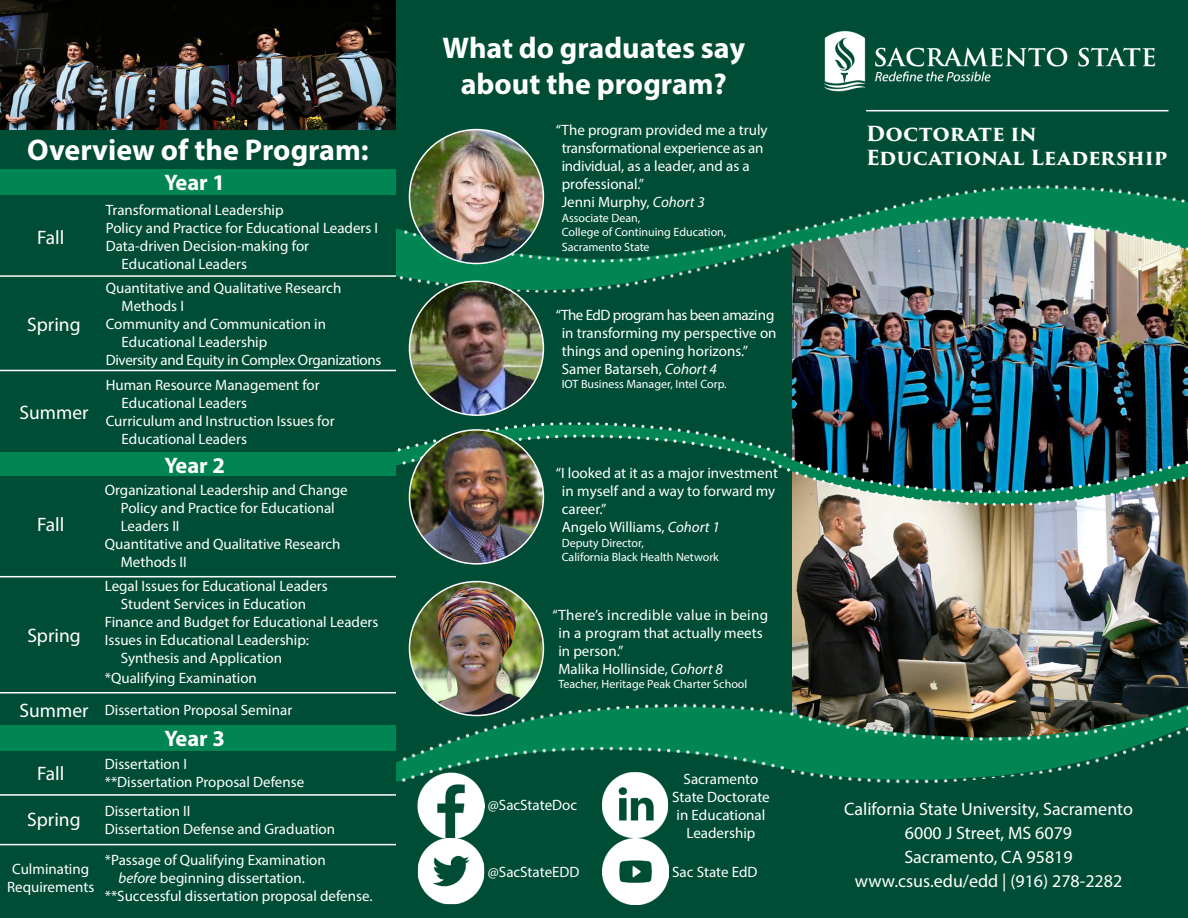
<style>
.page{position:relative;width:1188px;height:918px;background:#fff}
.page>*{position:absolute;margin:0;border:0;box-sizing:border-box;transform-origin:0 0}
.t1{font:700 30px/36px "Myriad Pro";color:#fff;text-align:center}
.t2{font:700 22.5px "Myriad Pro";color:#fff}
.t3{font:700 20.25px "Trajan Pro 3";color:#fff}
.t4{font:19.5px "Myriad Pro";color:#fff}
.t5{font:18px "Myriad Pro";color:#fff}
.t6{font:15px/18px "Myriad Pro";color:#fff}
.t7{font:15px/18px "Myriad Pro";letter-spacing:-.02em;color:#fff}
.t8{font:12px "Myriad Pro";color:#fff}
.s1{font-style:italic}
</style>
<div class="page">
<div style="left:0;top:130px;width:410px;height:788px;background:#004d36"></div>
<div style="left:0;top:453px;width:410px;height:23px;background:#008553"></div>
<div style="left:0;top:169px;width:410px;height:25px;background:#008553"></div>
<div style="left:0;top:725px;width:410px;height:26px;background:#008553"></div>
<img style="left:0;top:0;width:396px;height:130px">
<hr style="left:0;top:275px;width:403px;height:2px;background:#fff">
<hr style="left:0;top:370px;width:403px;height:1px;background:#fff">
<hr style="left:0;top:576px;width:403px;height:1px;background:#fff">
<hr style="left:0;top:692px;width:403px;height:1px;background:#fff">
<hr style="left:0;top:794px;width:403px;height:2px;background:#fff">
<hr style="left:0;top:844px;width:403px;height:1px;background:#fff">
<div style="left:778px;top:0;width:410px;height:918px;background:#004d36"></div>
<img style="left:792px;top:261px;width:396px;height:183px">
<img style="left:792px;top:506px;width:396px;height:188px">
<div style="left:396px;top:0;width:396px;height:918px;background:#004d36"></div>
<svg style="left:396px;top:228px;width:401px;height:62px"></svg>
<svg style="left:396px;top:694px;width:792px;height:88px"></svg>
<svg style="left:394px;top:425px;width:404px;height:41px"></svg>
<img style="left:823px;top:30px;width:333px;height:62px">
<hr style="left:866px;top:110px;width:302px;height:1px;background:#fff">
<img style="left:778px;top:184px;width:410px;height:77px">
<img style="left:780px;top:444px;width:408px;height:62px">
<img style="left:788px;top:696px;width:400px;height:88px">
<img style="left:410px;top:582px;width:133px;height:134px;border-radius:67px">
<img style="left:418px;top:791px;width:66px;height:113px">
<img style="left:602px;top:791px;width:66px;height:113px">
<img style="left:397px;top:700px;width:388px;height:91px">
<img style="left:397px;top:422px;width:383px;height:61px">
<img style="left:397px;top:217px;width:381px;height:76px">
<img style="left:410px;top:281px;width:133px;height:134px;border-radius:67px">
<img style="left:410px;top:430px;width:133px;height:134px;border-radius:67px">
<img style="left:410px;top:130px;width:133px;height:134px;border-radius:67px">
<p class="t1" style="left:27px;top:131px;width:343px">Overview of the Program:</p>
<p class="t2" style="left:164px;top:168px;width:62px">Year 1</p>
<p class="t4" style="left:37px;top:225px;width:29px">Fall</p>
<p class="t4" style="left:27px;top:312px;width:55px">Spring</p>
<p class="t4" style="left:20px;top:400px;width:71px">Summer</p>
<p class="t4" style="left:37px;top:512px;width:29px">Fall</p>
<p class="t4" style="left:27px;top:623px;width:55px">Spring</p>
<p class="t4" style="left:20px;top:698px;width:71px">Summer</p>
<p class="t4" style="left:37px;top:761px;width:29px">Fall</p>
<p class="t4" style="left:27px;top:808px;width:55px">Spring</p>
<p class="t6" style="left:12px;top:860px;width:79px">Culminating</p>
<p class="t6" style="left:7px;top:878px;width:89px">Requirements</p>
<p class="t6" style="left:106px;top:201px;width:179px">Transformational Leadership</p>
<p class="t6" style="left:106px;top:219px;width:274px">Policy and Practice for Educational Leaders I</p>
<p class="t6" style="left:106px;top:237px;width:205px">Data-driven Decision-making for</p>
<p class="t6" style="left:122px;top:255px;width:127px">Educational Leaders</p>
<p class="t6" style="left:106px;top:279px;width:237px">Quantitative and Qualitative Research</p>
<p class="t6" style="left:122px;top:297px;width:64px">Methods I</p>
<p class="t6" style="left:106px;top:315px;width:222px">Community and Communication in</p>
<p class="t6" style="left:122px;top:333px;width:147px">Educational Leadership</p>
<p class="t7" style="left:106px;top:351px;width:277px">Diversity and Equity in Complex Organizations</p>
<p class="t6" style="left:106px;top:376px;width:216px">Human Resource Management for</p>
<p class="t6" style="left:122px;top:394px;width:127px">Educational Leaders</p>
<p class="t6" style="left:106px;top:412px;width:230px">Curriculum and Instruction Issues for</p>
<p class="t6" style="left:122px;top:430px;width:127px">Educational Leaders</p>
<p class="t2" style="left:164px;top:450px;width:62px">Year 2</p>
<p class="t6" style="left:105px;top:481px;width:244px">Organizational Leadership and Change</p>
<p class="t6" style="left:121px;top:499px;width:216px">Policy and Practice for Educational</p>
<p class="t6" style="left:121px;top:517px;width:60px">Leaders II</p>
<p class="t6" style="left:105px;top:535px;width:237px">Quantitative and Qualitative Research</p>
<p class="t6" style="left:121px;top:553px;width:67px">Methods II</p>
<p class="t6" style="left:105px;top:577px;width:224px">Legal Issues for Educational Leaders</p>
<p class="t6" style="left:121px;top:595px;width:187px">Student Services in Education</p>
<p class="t6" style="left:105px;top:613px;width:275px">Finance and Budget for Educational Leaders</p>
<p class="t6" style="left:105px;top:631px;width:206px">Issues in Educational Leadership:</p>
<p class="t6" style="left:121px;top:649px;width:163px">Synthesis and Application</p>
<p class="t6" style="left:105px;top:701px;width:189px">Dissertation Proposal Seminar</p>
<p class="t6" style="left:105px;top:668px;width:154px">*Qualifying Examination</p>
<p class="t2" style="left:164px;top:724px;width:62px">Year 3</p>
<p class="t6" style="left:105px;top:755px;width:84px">Dissertation I</p>
<p class="t6" style="left:105px;top:773px;width:201px">**Dissertation Proposal Defense</p>
<p class="t6" style="left:105px;top:802px;width:87px">Dissertation II</p>
<p class="t6" style="left:105px;top:820px;width:232px">Dissertation Defense and Graduation</p>
<p class="t6" style="left:105px;top:851px;width:222px">*Passage of Qualifying Examination</p>
<p class="t6" style="left:119px;top:869px;width:188px"><span class="s1">before</span> beginning dissertation.</p>
<p class="t6" style="left:105px;top:887px;width:269px">**Successful dissertation proposal defense.</p>
<p class="t1" style="left:443px;top:29px;width:304px">What do graduates say about the program?</p>
<p class="t6" style="left:556px;top:121px;width:213px">“The program provided me a truly</p>
<p class="t7" style="left:562px;top:139px;width:203px">transformational experience as an individual, as a leader, and as a professional.”</p>
<p class="t6" style="left:562px;top:193px;width:145px">Jenni Murphy, <span class="s1">Cohort 3</span></p>
<p class="t8" style="left:562px;top:210px;width:80px">Associate Dean,</p>
<p class="t8" style="left:562px;top:225px;width:166px">College of Continuing Education,</p>
<p class="t8" style="left:562px;top:239px;width:89px">Sacramento State</p>
<p class="t6" style="left:562px;top:305px;width:216px;text-indent:-6px">“The EdD program has been amazing in transforming my perspective on things and opening horizons.”</p>
<p class="t6" style="left:562px;top:359px;width:157px">Samer Batarseh, <span class="s1">Cohort 4</span></p>
<p class="t8" style="left:562px;top:377px;width:167px">IOT Business Manager, Intel Corp.</p>
<p class="t6" style="left:562px;top:464px;width:218px;text-indent:-6px">“I looked at it as a major investment in myself and a way to forward my career.”</p>
<p class="t6" style="left:562px;top:518px;width:159px">Angelo Williams, <span class="s1">Cohort 1</span></p>
<p class="t8" style="left:562px;top:535px;width:84px">Deputy Director,</p>
<p class="t8" style="left:562px;top:549px;width:159px">California Black Health Network</p>
<p class="t6" style="left:558px;top:606px;width:211px;text-indent:-6px">“There’s incredible value in being in a program that actually meets in person.”</p>
<p class="t6" style="left:558px;top:660px;width:166px">Malika Hollinside, <span class="s1">Cohort 8</span></p>
<p class="t8" style="left:558px;top:677px;width:190px">Teacher, Heritage Peak Charter School</p>
<p class="t6" style="left:488px;top:796px;width:91px">@SacStateDoc</p>
<p class="t6" style="left:684px;top:770px;width:76px">Sacramento</p>
<p class="t6" style="left:672px;top:788px;width:99px">State Doctorate</p>
<p class="t6" style="left:677px;top:806px;width:90px;text-align:center">in Educational<br>Leadership</p>
<p class="t6" style="left:488px;top:863px;width:93px">@SacStateEDD</p>
<p class="t6" style="left:672px;top:863px;width:87px">Sac State EdD</p>
<p class="t3" style="left:866px;top:118px;width:172px">Doctorate in</p>
<p class="t3" style="left:866px;top:142px;width:303px">Educational Leadership</p>
<p class="t5" style="left:844px;top:797px;width:290px">California State University, Sacramento</p>
<p class="t5" style="left:905px;top:821px;width:169px">6000 J Street, MS 6079</p>
<p class="t5" style="left:904px;top:845px;width:170px">Sacramento, CA 95819</p>
<p class="t5" style="left:855px;top:869px;width:269px">www.csus.edu/edd | (916) 278-2282</p>
</div>
